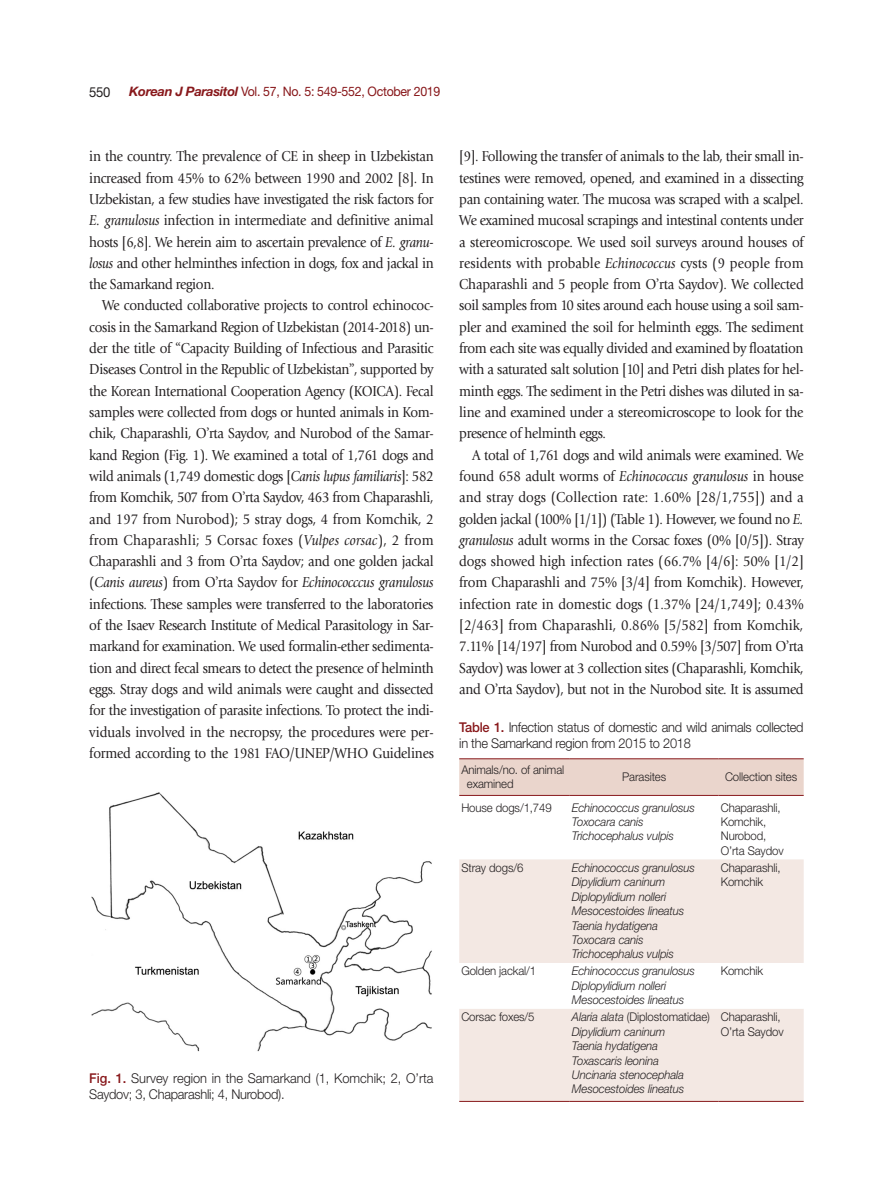
<style>
.page{position:relative;width:893px;height:1191px;background:#fff}
.page>*{position:absolute;margin:0;border:0;box-sizing:border-box;transform-origin:0 0}
.본문{font:15px/21.3px "Giovanni Std";letter-spacing:-.025em;color:#231f20;text-align:justify;scale:.9 1}
.하시라{font:13.8px "Helvetica Neue LT Std";color:#231f20;scale:.95 1}
.표_제목__그림_설명{font:300 13.5px/16.2px "Helvetica Neue LT Std";letter-spacing:-.02em;color:#231f20;scale:.95 1}
.표_제목__그림_설명-2{font:300 13.5px/16.2px "Helvetica Neue LT Std";color:#231f20;scale:.95 1}
.하시라-2{font:13.05px "Helvetica Neue LT Std";letter-spacing:-.025em;color:#88181b;scale:.95 1}
.표_본문{font:italic 300 12px "Helvetica Neue LT Std";letter-spacing:-.01em;color:#231f20;scale:.95 1}
.표_본문-2{font:300 12px/14.4px "Helvetica Neue LT Std";letter-spacing:-.01em;color:#231f20;scale:.95 1}
.s1{font-weight:700;font-style:italic}
.s2{font-style:italic}
.s3{font-family:"Minion Pro"}
.s4{font-weight:500;color:#88181b}
</style>
<div class="page">
<img style="left:91px;top:792px;width:341px;height:260px">
<div style="left:459px;top:759px;width:345px;height:36px;background:#ead5cc"></div>
<svg style="left:459px;top:859px;width:345px;height:242px;fill:#f3e8e3"></svg>
<hr style="left:459px;top:758px;width:111px;height:1px;background:#88181b">
<hr style="left:570px;top:758px;width:149px;height:1px;background:#88181b">
<hr style="left:719px;top:758px;width:85px;height:1px;background:#88181b">
<hr style="left:459px;top:795px;width:111px;height:1px;background:#88181b">
<hr style="left:570px;top:795px;width:149px;height:1px;background:#88181b">
<hr style="left:719px;top:795px;width:85px;height:1px;background:#88181b">
<hr style="left:459px;top:1101px;width:111px;height:1px;background:#88181b">
<hr style="left:570px;top:1101px;width:149px;height:1px;background:#88181b">
<hr style="left:719px;top:1101px;width:85px;height:1px;background:#88181b">
<p class="하시라" style="left:89px;top:83px;width:24px">550</p>
<p class="하시라-2" style="left:129px;top:84px;width:329px"><span class="s1">Korean J Parasitol</span> Vol. 57, No. 5: 549-552, October 2019</p>
<p class="본문" style="left:89px;top:146px;width:384px">in the country. The prevalence of CE in sheep in Uzbekistan increased from 45% to 62% between 1990 and 2002 [8]. In Uzbekistan, a few studies have investigated the risk factors for <span class="s2">E. granulosus</span> infection in intermediate and definitive animal hosts [6,8]. We herein aim to ascertain prevalence of <span class="s2">E. granu&shy;losus</span> and other helminthes infection in dogs, fox and jackal in the Samarkand region.</p>
<p class="본문" style="left:89px;top:295px;width:384px;text-indent:13px">We conducted collaborative projects to control echinococ&shy;cosis in the Samarkand Region of Uzbekistan (2014-2018) un&shy;der the title of <span class="s3">“</span>Capacity Building of Infectious and Parasitic Diseases Control in the Republic of Uzbekistan<span class="s3">”</span>, supported by the Korean International Cooperation Agency (KOICA). Fecal samples were collected from dogs or hunted animals in Kom&shy;chik, Chaparashli, O<span class="s3">’</span>rta Saydov, and Nurobod of the Samar&shy;kand Region (Fig. 1). We examined a total of 1,761 dogs and wild animals (1,749 domestic dogs [<span class="s2">Canis lupus familiaris</span>]: 582 from Komchik, 507 from O<span class="s3">’</span>rta Saydov, 463 from Chaparashli, and 197 from Nurobod); 5 stray dogs, 4 from Komchik, 2 from Chaparashli; 5 Corsac foxes (<span class="s2">Vulpes corsac</span>), 2 from Chaparashli and 3 from O<span class="s3">’</span>rta Saydov; and one golden jackal (<span class="s2">Canis aureus</span>) from O<span class="s3">’</span>rta Saydov for <span class="s2">Echinococccus granulosus </span>infections. These samples were transferred to the laboratories of the Isaev Research Institute of Medical Parasitology in Sar&shy;markand for examination. We used formalin-ether sedimenta&shy;tion and direct fecal smears to detect the presence of helminth eggs. Stray dogs and wild animals were caught and dissected for the investigation of parasite infections. To protect the indi&shy;viduals involved in the necropsy, the procedures were per&shy;formed according to the 1981 FAO/UNEP/WHO Guidelines</p>
<p class="표_제목__그림_설명-2" style="left:89px;top:1070px;width:364px"><span class="s4">Fig. 1.</span> Survey region in the Samarkand (1, Komchik; 2, O’rta<br>Saydov; 3, Chaparashli; 4, Nurobod).</p>
<p class="본문" style="left:459px;top:146px;width:384px">[9]. Following the transfer of animals to the lab, their small in&shy;testines were removed, opened, and examined in a dissecting pan containing water. The mucosa was scraped with a scalpel.<br>We examined mucosal scrapings and intestinal contents under a stereomicroscope. We used soil surveys around houses of residents with probable <span class="s2">Echinococcus</span> cysts (9 people from Chaparashli and 5 people from O<span class="s3">’</span>rta Saydov). We collected soil samples from 10 sites around each house using a soil sam&shy;pler and examined the soil for helminth eggs. The sediment from each site was equally divided and examined by floatation with a saturated salt solution [10] and Petri dish plates for hel&shy;minth eggs. The sediment in the Petri dishes was diluted in sa&shy;line and examined under a stereomicroscope to look for the presence of helminth eggs.</p>
<p class="본문" style="left:459px;top:444px;width:384px;text-indent:13px">A total of 1,761 dogs and wild animals were examined. We found 658 adult worms of <span class="s2">Echinococcus granulosus</span> in house and stray dogs (Collection rate: 1.60% [28/1,755]) and a golden jackal (100% [1/1]) (Table 1). However, we found no <span class="s2">E. granulosus</span> adult worms in the Corsac foxes (0% [0/5]). Stray dogs showed high infection rates (66.7% [4/6]: 50% [1/2] from Chaparashli and 75% [3/4] from Komchik). However, infection rate in domestic dogs (1.37% [24/1,749]; 0.43% [2/463] from Chaparashli, 0.86% [5/582] from Komchik, 7.11% [14/197] from Nurobod and 0.59% [3/507] from O<span class="s3">’</span>rta Saydov) was lower at 3 collection sites (Chaparashli, Komchik, and O<span class="s3">’</span>rta Saydov), but not in the Nurobod site. It is assumed</p>
<p class="표_제목__그림_설명" style="left:459px;top:718px;width:364px"><span class="s4">Table 1.</span> Infection status of domestic and wild animals collected in the Samarkand region from 2015 to 2018</p>
<p class="표_본문-2" style="left:461px;top:762px;width:110px">Animals/no. of animal</p>
<p class="표_본문-2" style="left:467px;top:776px;width:51px">examined</p>
<p class="표_본문-2" style="left:622px;top:769px;width:48px">Parasites</p>
<p class="표_본문-2" style="left:725px;top:769px;width:77px">Collection sites</p>
<p class="표_본문-2" style="left:461px;top:800px;width:97px">House dogs/1,749</p>
<p class="표_본문" style="left:572px;top:800px;width:131px">Echinococcus granulosus</p>
<p class="표_본문" style="left:572px;top:814px;width:77px">Toxocara canis</p>
<p class="표_본문" style="left:572px;top:829px;width:109px">Trichocephalus vulpis</p>
<p class="표_본문-2" style="left:461px;top:860px;width:67px">Stray dogs/6</p>
<p class="표_본문" style="left:572px;top:860px;width:131px">Echinococcus granulosus</p>
<p class="표_본문" style="left:572px;top:875px;width:100px">Dipylidium caninum</p>
<p class="표_본문" style="left:572px;top:889px;width:101px">Diplopylidium nolleri</p>
<p class="표_본문" style="left:572px;top:903px;width:120px">Mesocestoides lineatus</p>
<p class="표_본문" style="left:572px;top:918px;width:92px">Taenia hydatigena</p>
<p class="표_본문" style="left:572px;top:932px;width:77px">Toxocara canis</p>
<p class="표_본문" style="left:572px;top:947px;width:109px">Trichocephalus vulpis</p>
<p class="표_본문-2" style="left:461px;top:963px;width:80px">Golden jackal/1</p>
<p class="표_본문" style="left:572px;top:964px;width:131px">Echinococcus granulosus</p>
<p class="표_본문" style="left:572px;top:978px;width:101px">Diplopylidium nolleri</p>
<p class="표_본문" style="left:572px;top:992px;width:120px">Mesocestoides lineatus</p>
<p class="표_본문-2" style="left:461px;top:1009px;width:79px">Corsac foxes/5</p>
<p class="표_본문-2" style="left:572px;top:1009px;width:147px"><span class="s2">Alaria alata</span> (Diplostomatidae)</p>
<p class="표_본문" style="left:572px;top:1024px;width:100px">Dipylidium caninum</p>
<p class="표_본문" style="left:572px;top:1038px;width:92px">Taenia hydatigena</p>
<p class="표_본문" style="left:572px;top:1053px;width:93px">Toxascaris leonina</p>
<p class="표_본문" style="left:572px;top:1067px;width:120px">Uncinaria stenocephala</p>
<p class="표_본문" style="left:572px;top:1082px;width:120px">Mesocestoides lineatus</p>
<p class="표_본문-2" style="left:721px;top:800px;width:64px">Chaparashli,<br>Komchik,</p>
<p class="표_본문-2" style="left:721px;top:828px;width:50px">Nurobod,</p>
<p class="표_본문-2" style="left:721px;top:843px;width:68px">O’rta Saydov</p>
<p class="표_본문-2" style="left:721px;top:860px;width:64px">Chaparashli,<br>Komchik</p>
<p class="표_본문-2" style="left:721px;top:963px;width:46px">Komchik</p>
<p class="표_본문-2" style="left:721px;top:1009px;width:68px">Chaparashli,<br>O’rta Saydov</p>
</div>
